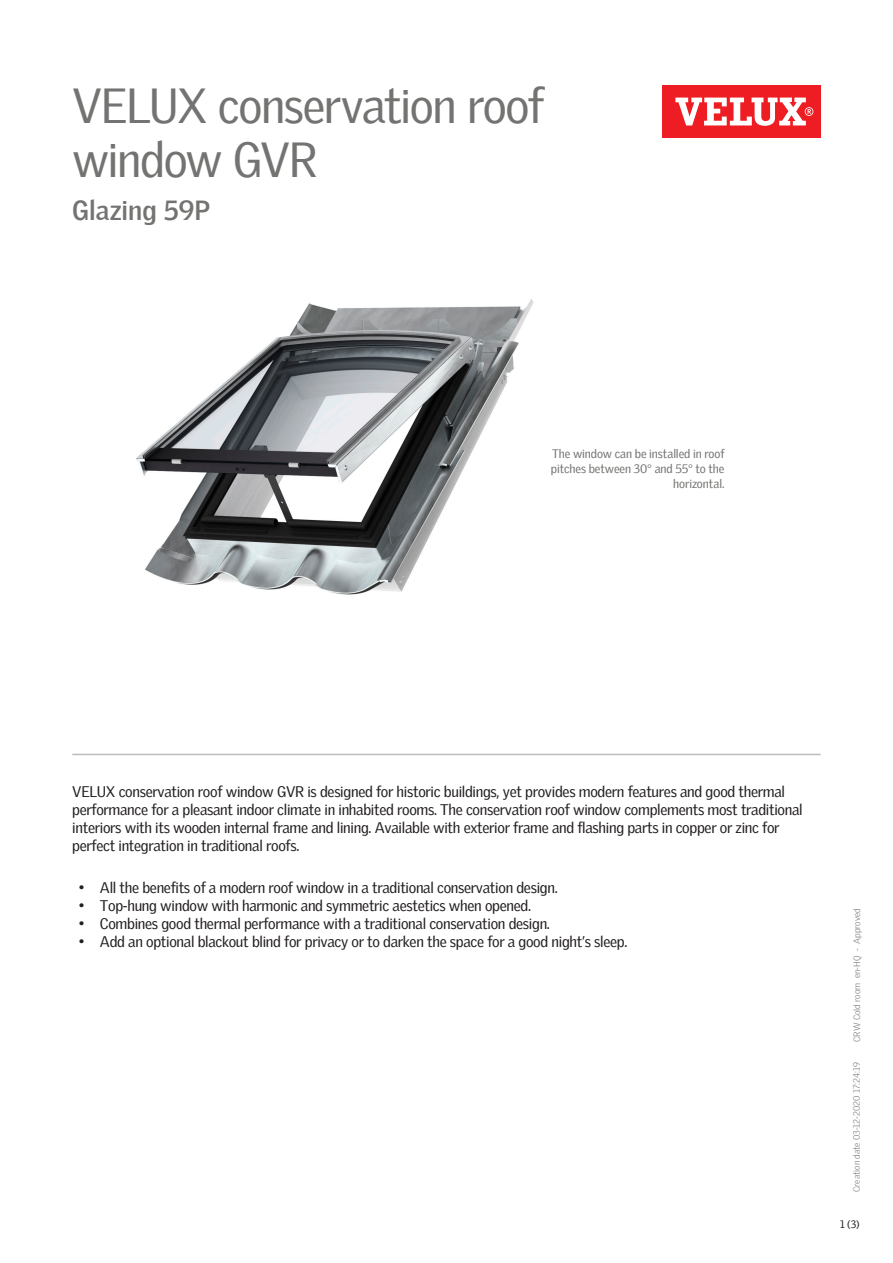
<style>
.page{position:relative;width:893px;height:1263px;background:#fff}
.page>*{position:absolute;margin:0;border:0;box-sizing:border-box;transform-origin:0 0}
.Headline{font:48px/54px "Velux Gothic";letter-spacing:-.03em;color:#737371}
.t1{font:700 27px "Velux Gothic";color:#737371}
.Body_Regular{font:15px/18px "Velux Gothic";letter-spacing:-.02em;color:#231f20}
.t2{font:12px/15px "Velux Gothic";letter-spacing:-.005em;color:#737371;text-align:right}
.t3{font:10.5px "Velux Gothic";color:#231f20}
.t4{font:300 9px "Velux Gothic";color:#7c7e81}
</style>
<div class="page">
<div style="left:662px;top:85px;width:159px;height:53px;background:#ee1d23"></div>
<svg style="left:675px;top:98px;width:138px;height:28px"></svg>
<hr style="left:72px;top:754px;width:749px;height:1px;background:#bcbdbb">
<img style="left:136px;top:299px;width:398px;height:296px">
<p class="Headline" style="left:72px;top:74px;width:473px">VELUX conservation roof window GVR</p>
<p class="t1" style="left:72px;top:190px;width:139px">Glazing 59P</p>
<p class="t2" style="left:551px;top:445px;width:175px">The window can be installed in roof pitches between 30° and 55° to the horizontal.</p>
<p class="Body_Regular" style="left:72px;top:781px;width:732px">VELUX conservation roof window GVR is designed for historic buildings, yet provides modern features and good thermal performance for a pleasant indoor climate in inhabited rooms. The conservation roof window complements most traditional interiors with its wooden internal frame and lining. Available with exterior frame and flashing parts in copper or zinc for perfect integration in traditional roofs.</p>
<p class="Body_Regular" style="left:79px;top:878px;width:480px">• All the benefits of a modern roof window in a traditional conservation design.</p>
<p class="Body_Regular" style="left:79px;top:896px;width:454px">• Top-hung window with harmonic and symmetric aestetics when opened.</p>
<p class="Body_Regular" style="left:79px;top:914px;width:473px">• Combines good thermal performance with a traditional conservation design.</p>
<p class="Body_Regular" style="left:79px;top:932px;width:550px">• Add an optional blackout blind for privacy or to darken the space for a good night’s sleep.</p>
<p class="t4" style="left:850px;top:1042px;width:135px;rotate:-90deg">CRW Cold room en-HQ - Approved</p>
<p class="t4" style="left:850px;top:1192px;width:131px;rotate:-90deg">Creation date 03-12-2020 17:24:19</p>
<p class="t3" style="left:840px;top:1216px;width:21px">1 (3)</p>
</div>
